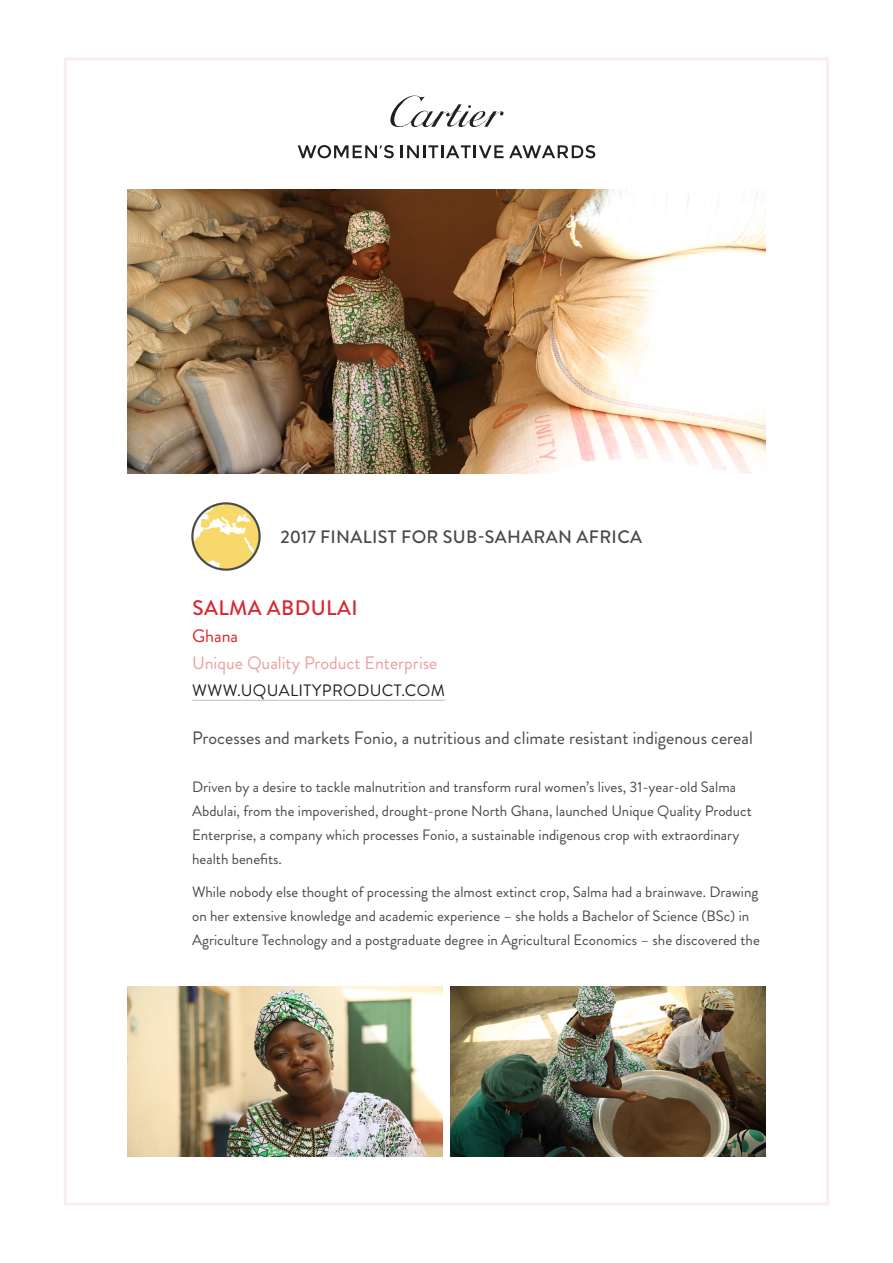
<style>
.page{position:relative;width:893px;height:1263px;background:#fff}
.page>*{position:absolute;margin:0;border:0;box-sizing:border-box;transform-origin:0 0}
.t1{font:500 21px "Brandon Grotesque";letter-spacing:.02em;color:#d72831}
.INTRO{font:18px "Brandon Grotesque";color:#494949}
.LAUREATE_FINALIST{font:500 18px "Brandon Grotesque";letter-spacing:.02em;color:#494949}
.TEXT{font:18px "Brandon Grotesque";color:#ef9e9e}
.TEXT-2{font:18px "Brandon Grotesque";color:#d72831}
.TEXT-3{font:16.5px "Brandon Grotesque";letter-spacing:.02em;color:#231f20}
.TEXT-4{font:15px/24px "Brandon Grotesque";color:#494949}
</style>
<div class="page">
<img style="left:191px;top:502px;width:70px;height:69px">
<svg style="left:390px;top:95px;width:114px;height:33px"></svg>
<svg style="left:298px;top:145px;width:96px;height:13px"></svg>
<svg style="left:401px;top:145px;width:194px;height:13px"></svg>
<img style="left:128px;top:189px;width:637px;height:284px">
<img style="left:128px;top:986px;width:314px;height:171px">
<img style="left:451px;top:986px;width:314px;height:171px">
<hr style="left:192px;top:700px;width:253px;height:1px;background:#c5bbbb">
<p class="LAUREATE_FINALIST" style="left:280px;top:524px;width:363px">2017 FINALIST FOR SUB-SAHARAN AFRICA</p>
<p class="t1" style="left:192px;top:593px;width:167px">SALMA ABDULAI</p>
<p class="TEXT-2" style="left:192px;top:623px;width:47px">Ghana</p>
<p class="TEXT" style="left:192px;top:650px;width:247px">Unique Quality Product Enterprise</p>
<p class="TEXT-3" style="left:192px;top:679px;width:254px">WWW.UQUALITYPRODUCT.COM</p>
<p class="INTRO" style="left:192px;top:725px;width:562px">Processes and markets Fonio, a nutritious and climate resistant indigenous cereal</p>
<p class="TEXT-4" style="left:192px;top:775px;width:561px">Driven by a desire to tackle malnutrition and transform rural women’s lives, 31-year-old Salma Abdulai, from the impoverished, drought-prone North Ghana, launched Unique Quality Product Enterprise, a company which processes Fonio, a sustainable indigenous crop with extraordinary health benefits.</p>
<p class="TEXT-4" style="left:192px;top:880px;width:569px">While nobody else thought of processing the almost extinct crop, Salma had a brainwave. Drawing on her extensive knowledge and academic experience – she holds a Bachelor of Science (BSc) in<br>Agriculture Technology and a postgraduate degree in Agricultural Economics – she discovered the</p>
</div>
